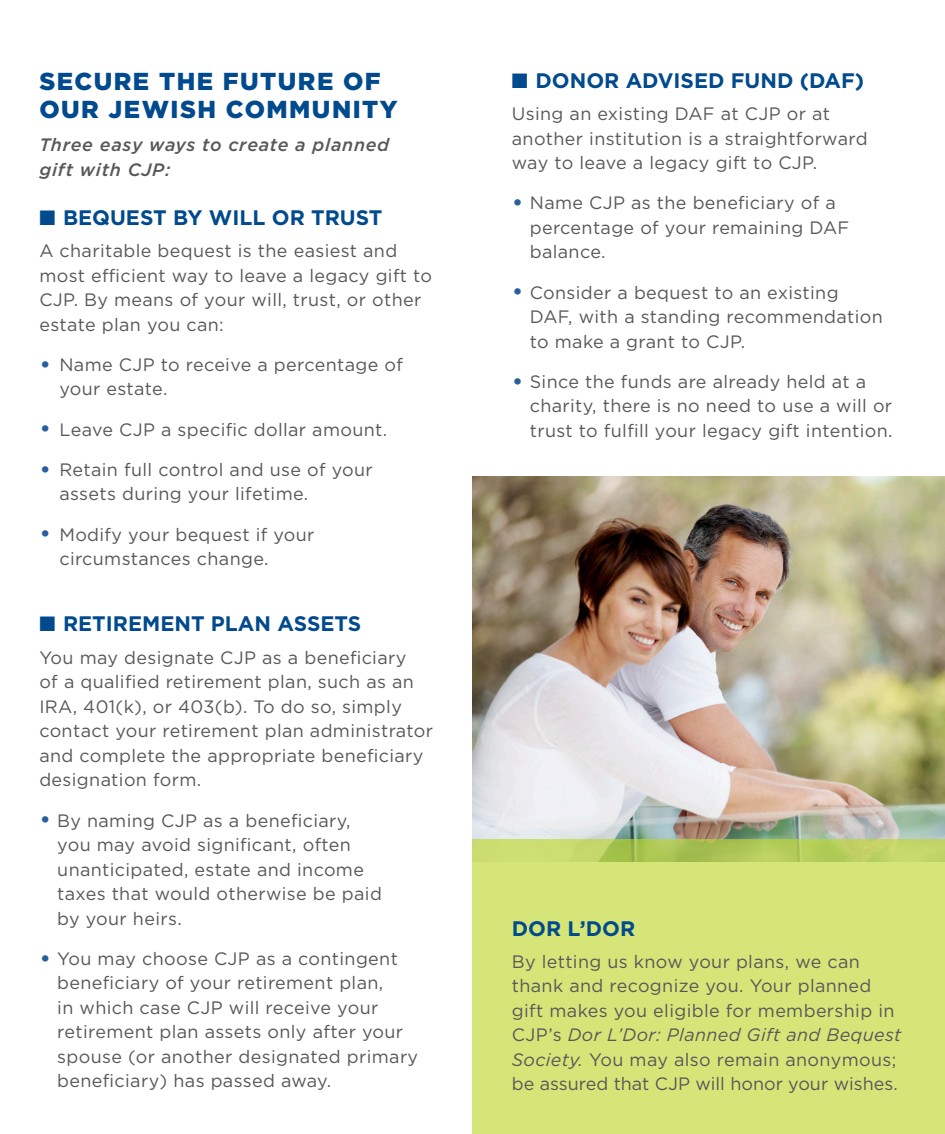
<style>
.page{position:relative;width:945px;height:1134px;background:#fff}
.page>*{position:absolute;margin:0;border:0;box-sizing:border-box;transform-origin:0 0}
.sub{font:900 24.5px/28px "Gotham";letter-spacing:.06em;color:#004a8d}
.sub_no_bullet{font:700 21px "Gotham";color:#004a8d}
.body{font:17.85px/24.5px "Gotham";letter-spacing:.02em;color:#57585a}
.body-2{font:italic 500 17.85px/25.2px "Gotham";letter-spacing:.04em;color:#57585a}
.s1{font-size:24.5px;color:#27609d}
.s2{font-style:italic}
</style>
<div class="page">
<img style="left:473px;top:477px;width:472px;height:362px">
<div style="left:473px;top:839px;width:472px;height:295px;background:#d6e578"></div>
<p class="sub" style="left:39px;top:68px;width:360px">SECURE THE FUTURE OF<br>OUR JEWISH COMMUNITY</p>
<p class="body-2" style="left:39px;top:132px;width:351px">Three easy ways to create a planned gift with CJP:</p>
<p class="sub_no_bullet" style="left:39px;top:204px;width:345px">■ BEQUEST BY WILL OR TRUST</p>
<p class="body" style="left:39px;top:238px;width:394px">A charitable bequest is the easiest and most efficient way to leave a legacy gift to CJP. By means of your will, trust, or other estate plan you can:</p>
<p class="body" style="left:59px;top:352px;width:345px;text-indent:-20px"><span class="s1">•</span> Name CJP to receive a percentage of your estate.</p>
<p class="body" style="left:39px;top:417px;width:349px"><span class="s1">•</span> Leave CJP a specific dollar amount.</p>
<p class="body" style="left:59px;top:457px;width:315px;text-indent:-20px"><span class="s1">•</span> Retain full control and use of your assets during your lifetime.</p>
<p class="body" style="left:59px;top:522px;width:257px;text-indent:-20px"><span class="s1">•</span> Modify your bequest if your circumstances change.</p>
<p class="sub_no_bullet" style="left:39px;top:610px;width:323px">■ RETIREMENT PLAN ASSETS</p>
<p class="body" style="left:39px;top:645px;width:395px">You may designate CJP as a beneficiary<br>of a qualified retirement plan, such as an IRA, 401(k), or 403(b). To do so, simply contact your retirement plan administrator and complete the appropriate beneficiary designation form.</p>
<p class="body" style="left:57px;top:808px;width:326px;text-indent:-18px"><span class="s1">•</span> By naming CJP as a beneficiary, you may avoid significant, often unanticipated, estate and income taxes that would otherwise be paid by your heirs.</p>
<p class="body" style="left:57px;top:946px;width:362px;text-indent:-18px"><span class="s1">•</span> You may choose CJP as a contingent beneficiary of your retirement plan,<br>in which case CJP will receive your retirement plan assets only after your spouse (or another designated primary beneficiary) has passed away.</p>
<p class="sub_no_bullet" style="left:512px;top:66px;width:354px">■ DONOR ADVISED FUND (DAF)</p>
<p class="body" style="left:512px;top:101px;width:357px">Using an existing DAF at CJP or at another institution is a straightforward way to leave a legacy gift to CJP.</p>
<p class="body" style="left:530px;top:190px;width:321px;text-indent:-18px"><span class="s1">•</span> Name CJP as the beneficiary of a percentage of your remaining DAF balance.</p>
<p class="body" style="left:530px;top:280px;width:354px;text-indent:-18px"><span class="s1">•</span> Consider a bequest to an existing<br>DAF, with a standing recommendation to make a grant to CJP.</p>
<p class="body" style="left:530px;top:369px;width:364px;text-indent:-18px"><span class="s1">•</span> Since the funds are already held at a charity, there is no need to use a will or trust to fulfill your legacy gift intention.</p>
<p class="sub_no_bullet" style="left:512px;top:914px;width:125px">DOR L’DOR</p>
<p class="body" style="left:512px;top:949px;width:391px">By letting us know your plans, we can thank and recognize you. Your planned gift makes you eligible for membership in CJP’s <span class="s2">Dor L’Dor: Planned Gift and Bequest Society.</span> You may also remain anonymous; be assured that CJP will honor your wishes.</p>
</div>
